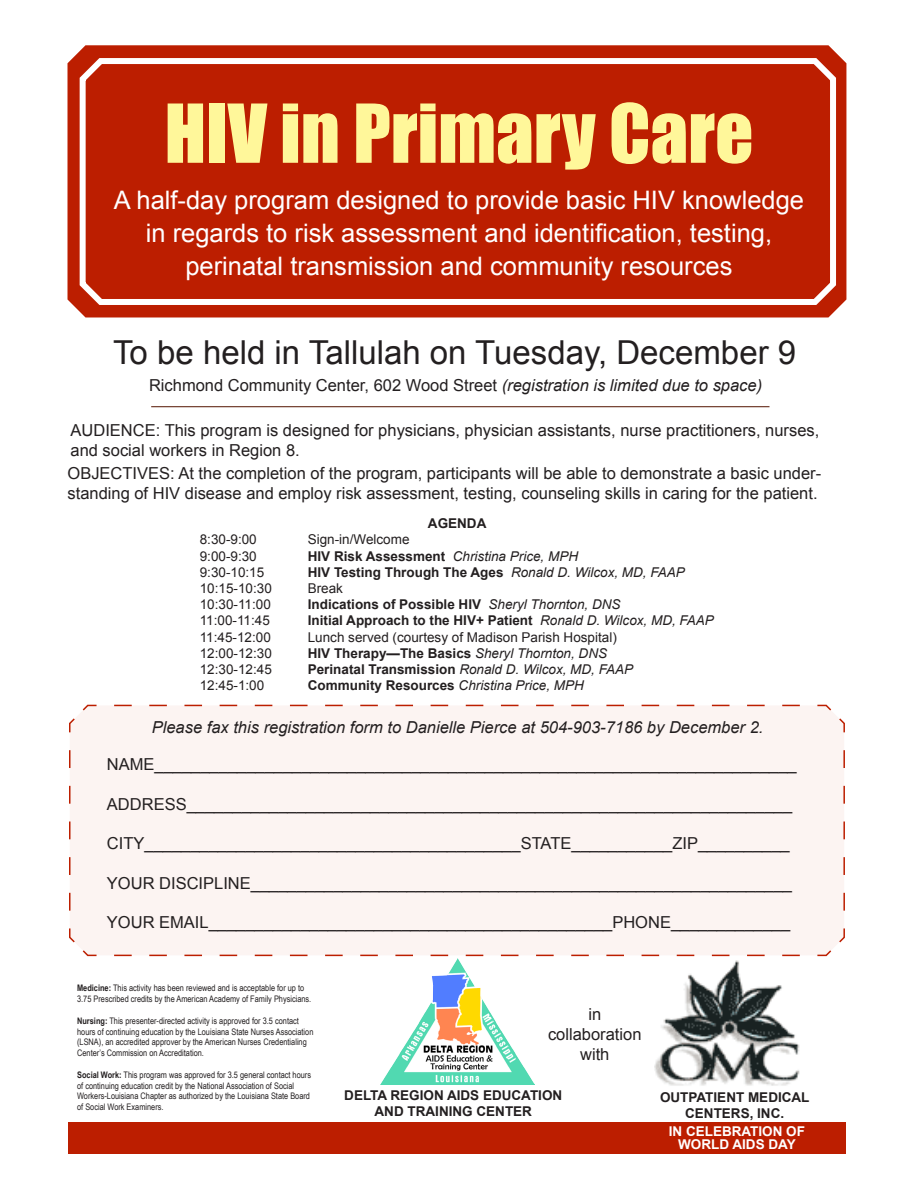
<style>
.page{position:relative;width:918px;height:1188px;background:#fff}
.page>*{position:absolute;margin:0;border:0;box-sizing:border-box;transform-origin:0 0}
.t1{font:75px "Impact";color:#fff79a}
.t2{font:33px "Arial";color:#231f20}
.t3{font:25.5px "Arial";color:#fff}
.t4{font:16.5px/19.8px "Arial";color:#231f20}
.t5{font:italic 16.5px "Arial";color:#231f20}
.t6{font:700 13.5px/16.2px "Arial";color:#231f20;text-align:center}
.t7{font:13.5px "Arial";color:#231f20}
.t8{font:italic 13.5px "Arial";color:#231f20}
.t9{font:700 13.5px/13.5px "Arial";color:#fff;text-align:center}
.t10{font:9px/10.8px "Arial Narrow";color:#231f20}
.s1{font-style:italic}
.s2{font-weight:700;font-style:normal}
.s3{font-weight:400;font-style:italic}
.s4{font-weight:700}
</style>
<div class="page">
<div style="left:68px;top:1122px;width:778px;height:32px;background:#bc1e00"></div>
<svg style="left:68px;top:45px;width:778px;height:272px;fill:#bc1e00"></svg>
<div style="left:77px;top:53px;width:762px;height:255px;background:#bc1e00"></div>
<div style="left:69px;top:704px;width:776px;height:253px;background:#fcf4f2"></div>
<img style="left:381px;top:958px;width:153px;height:127px">
<hr style="left:151px;top:406px;width:619px;height:1px;background:#541400">
<img style="left:654px;top:960px;width:146px;height:126px">
<p class="t1" style="left:165px;top:75px;width:590px">HIV in Primary Care</p>
<p class="t3" style="left:114px;top:183px;width:692px">A half-day program designed to provide basic HIV knowledge</p>
<p class="t3" style="left:146px;top:216px;width:628px">in regards to risk assessment and identification, testing,</p>
<p class="t3" style="left:185px;top:249px;width:549px">perinatal transmission and community resources</p>
<p class="t2" style="left:113px;top:331px;width:685px">To be held in Tallulah on Tuesday, December 9</p>
<p class="t4" style="left:149px;top:376px;width:615px">Richmond Community Center, 602 Wood Street <span class="s1">(registration is limited due to space)</span></p>
<p class="t4" style="left:71px;top:420px;width:750px">AUDIENCE: This program is designed for physicians, physician assistants, nurse practitioners, nurses, and social workers in Region 8.</p>
<p class="t4" style="left:68px;top:464px;width:755px">OBJECTIVES: At the completion of the program, participants will be able to demonstrate a basic under&shy;standing of HIV disease and employ risk assessment, testing, counseling skills in caring for the patient.</p>
<p class="t6" style="left:428px;top:516px;width:60px">AGENDA</p>
<p class="t7" style="left:200px;top:531px;width:59px">8:30-9:00</p>
<p class="t7" style="left:308px;top:531px;width:103px">Sign-in/Welcome</p>
<p class="t7" style="left:200px;top:547px;width:59px">9:00-9:30</p>
<p class="t8" style="left:308px;top:547px;width:272px"><span class="s2">HIV Risk Assessment</span> Christina Price, MPH</p>
<p class="t7" style="left:200px;top:563px;width:66px">9:30-10:15</p>
<p class="t6" style="left:308px;top:564px;width:378px">HIV Testing Through The Ages <span class="s3">Ronald D. Wilcox, MD, FAAP</span></p>
<p class="t7" style="left:200px;top:579px;width:74px">10:15-10:30</p>
<p class="t7" style="left:308px;top:579px;width:37px">Break</p>
<p class="t7" style="left:200px;top:596px;width:73px">10:30-11:00</p>
<p class="t6" style="left:308px;top:597px;width:314px">Indications of Possible HIV <span class="s3">Sheryl Thornton, DNS</span></p>
<p class="t7" style="left:200px;top:612px;width:72px">11:00-11:45</p>
<p class="t6" style="left:308px;top:613px;width:408px">Initial Approach to the HIV+ Patient <span class="s3">Ronald D. Wilcox, MD, FAAP</span></p>
<p class="t7" style="left:200px;top:628px;width:73px">11:45-12:00</p>
<p class="t7" style="left:308px;top:628px;width:311px">Lunch served (courtesy of Madison Parish Hospital)</p>
<p class="t7" style="left:200px;top:644px;width:74px">12:00-12:30</p>
<p class="t6" style="left:308px;top:645px;width:301px">HIV Therapy—The Basics <span class="s3">Sheryl Thornton, DNS</span></p>
<p class="t7" style="left:200px;top:660px;width:74px">12:30-12:45</p>
<p class="t8" style="left:308px;top:661px;width:327px"><span class="s2">Perinatal Transmission</span> Ronald D. Wilcox, MD, FAAP</p>
<p class="t7" style="left:200px;top:677px;width:66px">12:45-1:00</p>
<p class="t6" style="left:308px;top:678px;width:278px">Community Resources <span class="s3">Christina Price, MPH</span></p>
<p class="t5" style="left:152px;top:716px;width:613px">Please fax this registration form to Danielle Pierce at 504-903-7186 by December 2.</p>
<p class="t4" style="left:107px;top:755px;width:691px">NAME______________________________________________________________________</p>
<p class="t4" style="left:107px;top:794px;width:687px">ADDRESS__________________________________________________________________</p>
<p class="t4" style="left:107px;top:834px;width:684px">CITY_________________________________________STATE___________ZIP__________</p>
<p class="t4" style="left:107px;top:873px;width:687px">YOUR DISCIPLINE___________________________________________________________</p>
<p class="t4" style="left:107px;top:913px;width:685px">YOUR EMAIL____________________________________________PHONE_____________</p>
<p class="t10" style="left:77px;top:983px;width:236px"><span class="s4">Medicine:</span> This activity has been reviewed and is acceptable for up to<br>3.75 Prescribed credits by the American Academy of Family Physicians.</p>
<p class="t10" style="left:77px;top:1015px;width:238px"><span class="s4">Nursing:</span> This presenter-directed activity is approved for 3.5 contact hours of continuing education by the Louisiana State Nurses Association (LSNA), an accredited approver by the American Nurses Credentialing Center’s Commission on Accreditation.</p>
<p class="t10" style="left:77px;top:1069px;width:235px"><span class="s4">Social Work:</span> This program was approved for 3.5 general contact hours of continuing education credit by the National Association of Social Workers-Louisiana Chapter as authorized by the Louisiana State Board of Social Work Examiners.</p>
<p class="t4" style="left:588px;top:1005px;width:14px">in</p>
<p class="t4" style="left:548px;top:1025px;width:95px">collaboration</p>
<p class="t4" style="left:580px;top:1045px;width:31px">with</p>
<p class="t6" style="left:344px;top:1087px;width:219px">DELTA REGION AIDS EDUCATION<br>AND TRAINING CENTER</p>
<p class="t6" style="left:660px;top:1090px;width:151px">OUTPATIENT MEDICAL</p>
<p class="t6" style="left:685px;top:1106px;width:101px">CENTERS, INC.</p>
<p class="t9" style="left:669px;top:1125px;width:138px">IN CELEBRATION OF<br>WORLD AIDS DAY</p>
</div>
